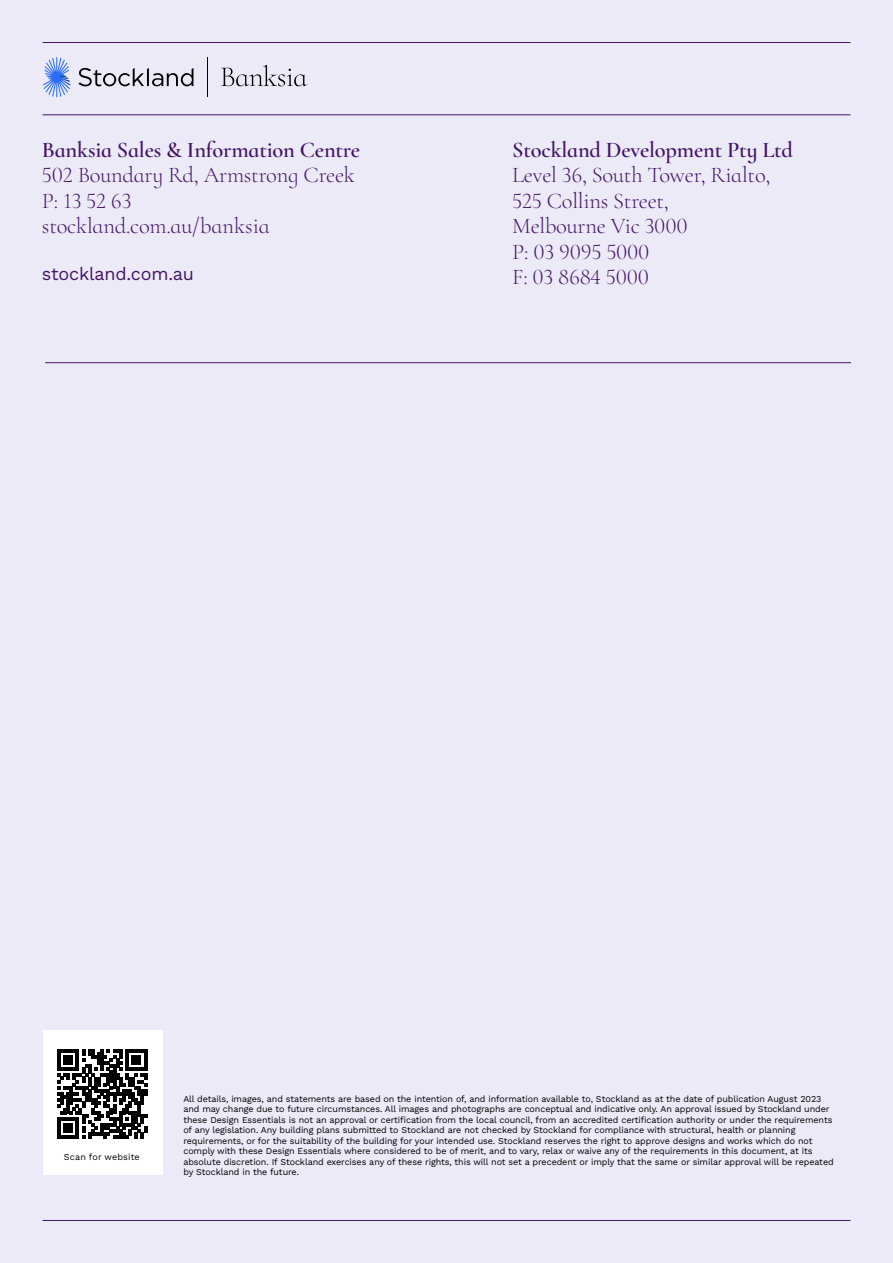
<style>
.page{position:relative;width:893px;height:1263px;background:#eceaf7}
.page>*{position:absolute;margin:0;border:0;box-sizing:border-box;transform-origin:0 0}
.t1{font:300 22.5px/25.5px "Cormorant Infant";letter-spacing:-.01em;color:#431465}
.t2{font:600 22.5px "Cormorant Infant";letter-spacing:-.01em;color:#431465}
.t3{font:18px "Work Sans";letter-spacing:-.01em;color:#431465}
.t4{font:9px/10.5px "Work Sans";letter-spacing:-.01em;color:#000}
.t5{font:9px "Work Sans";letter-spacing:.015em;color:#000}
</style>
<div class="page">
<hr style="left:43px;top:42px;width:807px;height:1px;background:#431465">
<hr style="left:43px;top:115px;width:807px;height:1px;background:#431465">
<hr style="left:43px;top:1220px;width:807px;height:1px;background:#431465">
<hr style="left:45px;top:362px;width:806px;height:1px;background:#431465">
<div style="left:43px;top:1030px;width:119px;height:145px;background:#fff"></div>
<svg style="left:57px;top:1049px;width:90px;height:90px"></svg>
<svg style="left:78px;top:68px;width:115px;height:18px"></svg>
<svg style="left:43px;top:57px;width:27px;height:40px"></svg>
<hr style="left:207px;top:57px;width:1px;height:40px;background:#000">
<svg style="left:221px;top:65px;width:86px;height:21px"></svg>
<h1 class="t2" style="left:42px;top:136px;width:320px">Banksia Sales &amp; Information Centre</h1>
<h1 class="t1" style="left:42px;top:162px;width:314px">502 Boundary Rd, Armstrong Creek<br>P: 13 52 63 stockland.com.au/banksia</h1>
<h2 class="t3" style="left:42px;top:260px;width:154px">stockland.com.au</h2>
<h1 class="t2" style="left:512px;top:136px;width:282px">Stockland Development Pty Ltd</h1>
<h1 class="t1" style="left:512px;top:162px;width:260px">Level 36, South Tower, Rialto,<br>525 Collins Street,<br>Melbourne Vic 3000<br>P: 03 9095 5000<br>F: 03 8684 5000</h1>
<p class="t5" style="left:64px;top:1150px;width:77px">Scan for website</p>
<p class="t4" style="left:183px;top:1093px;width:652px">All details, images, and statements are based on the intention of, and information available to, Stockland as at the date of publication August 2023 and may change due to future circumstances. All images and photographs are conceptual and indicative only. An approval issued by Stockland under these Design Essentials is not an approval or certification from the local council, from an accredited certification authority or under the requirements of any legislation. Any building plans submitted to Stockland are not checked by Stockland for compliance with structural, health or planning requirements, or for the suitability of the building for your intended use. Stockland reserves the right to approve designs and works which do not comply with these Design Essentials where considered to be of merit, and to vary, relax or waive any of the requirements in this document, at its absolute discretion. If Stockland exercises any of these rights, this will not set a precedent or imply that the same or similar approval will be repeated by Stockland in the future.</p>
</div>
